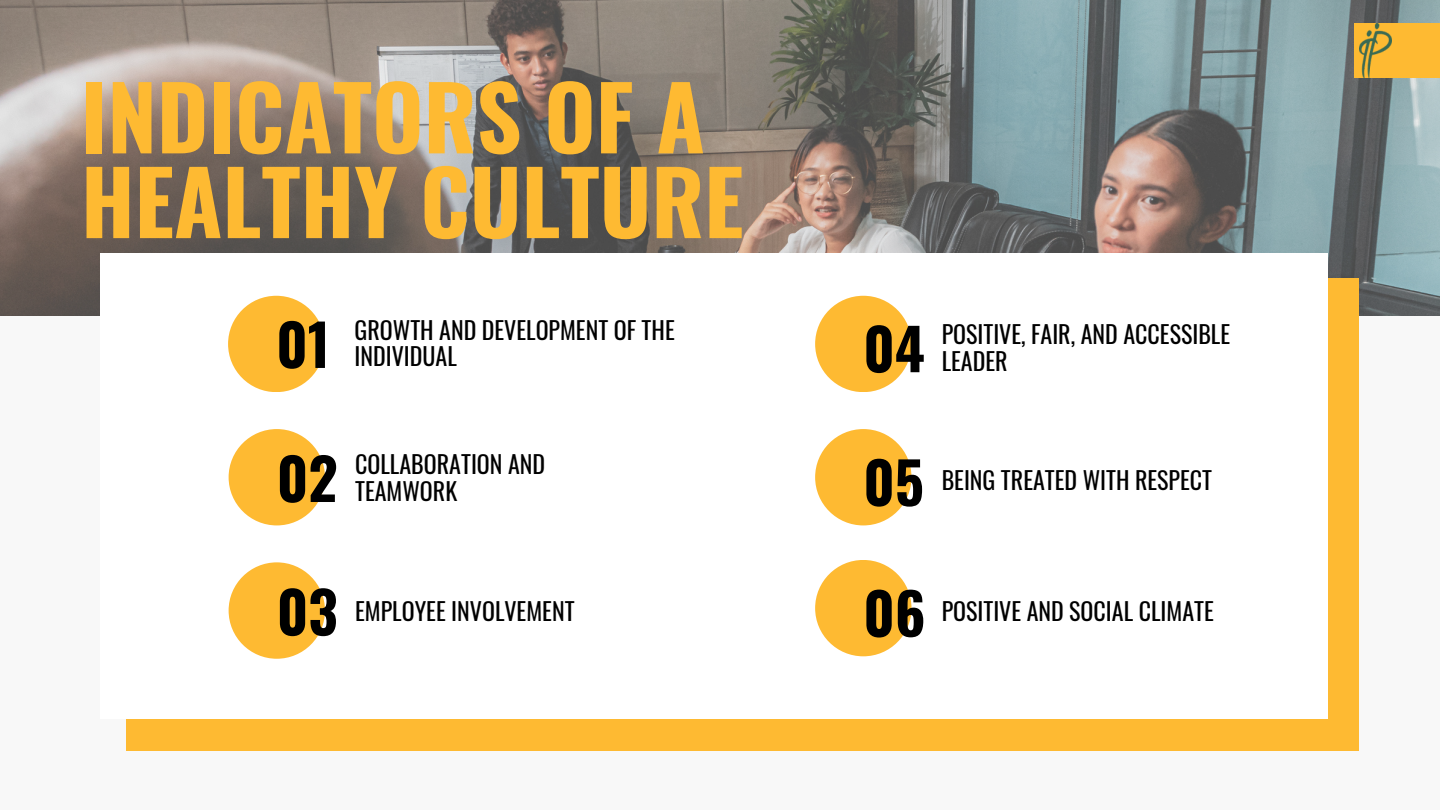
<style>
.page{position:relative;width:1440px;height:810px;background:#f8f8f8}
.page>*{position:absolute;margin:0;border:0;box-sizing:border-box;transform-origin:0 0}
.t1{font:700 88px/84.8px "Oswald";color:#feba32}
.t2{font:700 57.3px "Oswald";color:#000}
.t3{font:24px/26.2px "Oswald";color:#000}
</style>
<div class="page">
<img style="left:0;top:0;width:1440px;height:316px">
<div style="left:126px;top:278px;width:1232px;height:473px;background:#feba32"></div>
<div style="left:1354px;top:24px;width:86px;height:54px;background:#feba32"></div>
<div style="left:100px;top:253px;width:1228px;height:466px;background:#fff"></div>
<div style="left:228px;top:296px;width:96px;height:96px;background:#feba32;border-radius:50%"></div>
<div style="left:229px;top:429px;width:96px;height:96px;background:#feba32;border-radius:50%"></div>
<div style="left:229px;top:562px;width:96px;height:97px;background:#feba32;border-radius:50%"></div>
<div style="left:815px;top:296px;width:97px;height:96px;background:#feba32;border-radius:50%"></div>
<div style="left:815px;top:429px;width:97px;height:96px;background:#feba32;border-radius:50%"></div>
<div style="left:815px;top:560px;width:97px;height:96px;background:#feba32;border-radius:50%"></div>
<img style="left:1359px;top:24px;width:33px;height:54px">
<p class="t1" style="left:81px;top:71px;width:664px">INDICATORS OF A<br>HEALTHY CULTURE</p>
<h1 class="t2" style="left:276px;top:300px;width:55px">01</h1>
<p class="t3" style="left:355px;top:316px;width:322px">GROWTH AND DEVELOPMENT OF THE</p>
<p class="t3" style="left:355px;top:343px;width:104px">INDIVIDUAL</p>
<p class="t2" style="left:277px;top:434px;width:62px">02</p>
<p class="t3" style="left:355px;top:450px;width:192px">COLLABORATION AND<br>TEAMWORK</p>
<p class="t2" style="left:277px;top:567px;width:62px">03</p>
<p class="t3" style="left:355px;top:597px;width:221px">EMPLOYEE INVOLVEMENT</p>
<p class="t2" style="left:863px;top:304px;width:63px">04</p>
<p class="t3" style="left:942px;top:321px;width:290px">POSITIVE, FAIR, AND ACCESSIBLE<br>LEADER</p>
<p class="t2" style="left:863px;top:437px;width:62px">05</p>
<p class="t3" style="left:942px;top:466px;width:272px">BEING TREATED WITH RESPECT</p>
<p class="t2" style="left:863px;top:568px;width:64px">06</p>
<p class="t3" style="left:942px;top:597px;width:274px">POSITIVE AND SOCIAL CLIMATE</p>
</div>
